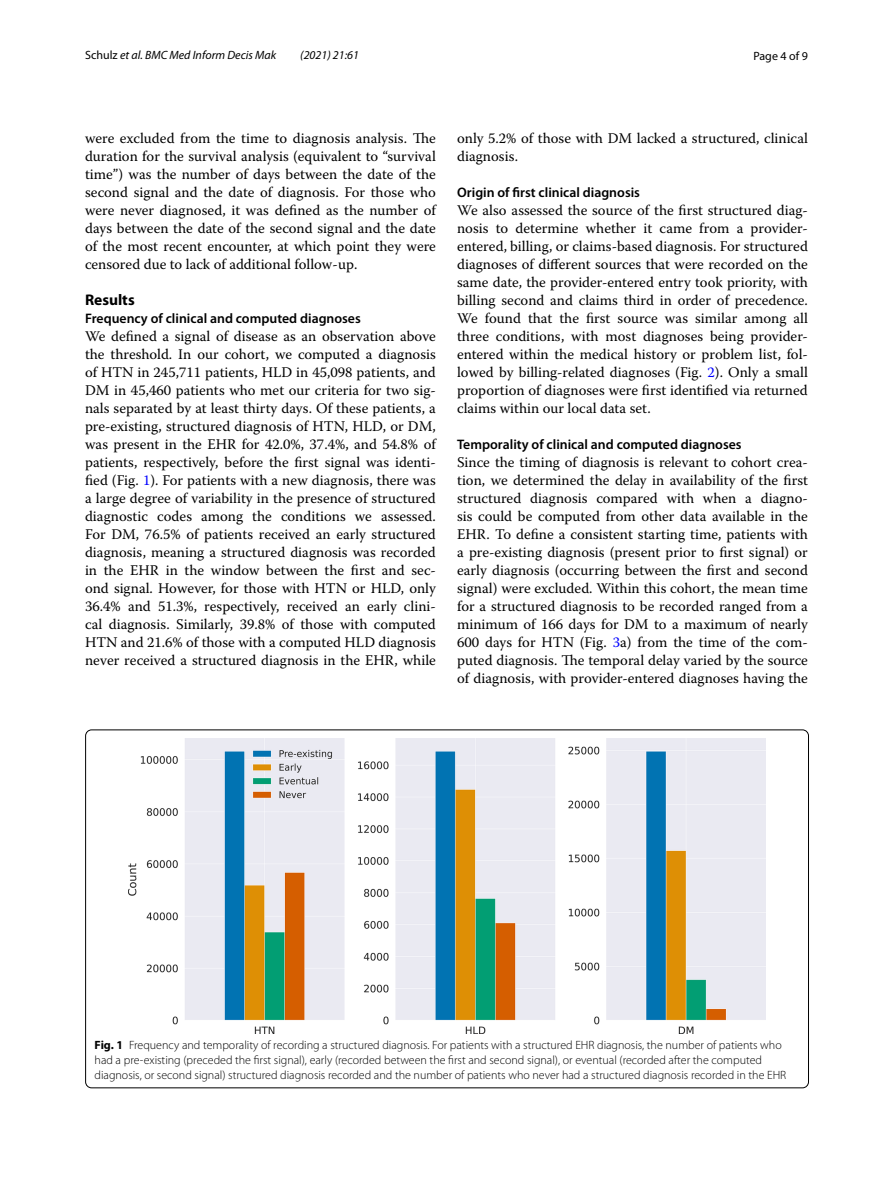
<style>
.page{position:relative;width:893px;height:1187px;background:#fff}
.page>*{position:absolute;margin:0;border:0;box-sizing:border-box;transform-origin:0 0}
.t1{font:700 15.45px "Myriad Pro";color:#000}
.t2{font:14.7px/18px "Warnock Pro";color:#000;text-align:justify}
.t3{font:600 13.8px "Myriad Pro";color:#000}
.t4{font:300 12px/15px "Myriad Pro";color:#000}
.t5{font:italic 12px "Myriad Pro";color:#000}
.t6{font:12px "Myriad Pro";color:#000}
.s1{font-style:normal}
.s2{color:#00f}
.s3{font-weight:700}
</style>
<div class="page">
<img style="left:128px;top:738px;width:638px;height:295px">
<p class="t5" style="left:85px;top:48px;width:193px"><span class="s1">Schulz</span> et al. BMC Med Inform Decis Mak</p>
<p class="t5" style="left:300px;top:48px;width:60px">(2021) 21:61</p>
<p class="t6" style="left:753px;top:48px;width:56px">Page 4 of 9</p>
<p class="t2" style="left:85px;top:128px;width:352px">were excluded from the time to diagnosis analysis. The duration for the survival analysis (equivalent to “survival time”) was the number of days between the date of the second signal and the date of diagnosis. For those who were never diagnosed, it was defined as the number of days between the date of the second signal and the date of the most recent encounter, at which point they were censored due to lack of additional follow-up.</p>
<p class="t1" style="left:85px;top:289px;width:51px">Results</p>
<p class="t3" style="left:85px;top:309px;width:277px">Frequency of clinical and computed diagnoses</p>
<p class="t2" style="left:85px;top:326px;width:352px">We defined a signal of disease as an observation above the threshold. In our cohort, we computed a diagnosis of HTN in 245,711 patients, HLD in 45,098 patients, and DM in 45,460 patients who met our criteria for two sig&shy;nals separated by at least thirty days. Of these patients, a pre-existing, structured diagnosis of HTN, HLD, or DM, was present in the EHR for 42.0%, 37.4%, and 54.8% of patients, respectively, before the first signal was identi&shy;fied (Fig. <span class="s2">1</span>). For patients with a new diagnosis, there was a large degree of variability in the presence of structured diagnostic codes among the conditions we assessed.<br>For DM, 76.5% of patients received an early structured diagnosis, meaning a structured diagnosis was recorded in the EHR in the window between the first and sec&shy;ond signal. However, for those with HTN or HLD, only 36.4% and 51.3%, respectively, received an early clini&shy;cal diagnosis. Similarly, 39.8% of those with computed HTN and 21.6% of those with a computed HLD diagnosis never received a structured diagnosis in the EHR, while</p>
<p class="t2" style="left:457px;top:128px;width:352px">only 5.2% of those with DM lacked a structured, clinical diagnosis.</p>
<p class="t3" style="left:457px;top:183px;width:184px">Origin of first clinical diagnosis</p>
<p class="t2" style="left:457px;top:200px;width:352px">We also assessed the source of the first structured diag&shy;nosis to determine whether it came from a provider&shy;entered, billing, or claims-based diagnosis. For structured diagnoses of different sources that were recorded on the same date, the provider-entered entry took priority, with billing second and claims third in order of precedence.<br>We found that the first source was similar among all three conditions, with most diagnoses being provider&shy;entered within the medical history or problem list, fol&shy;lowed by billing-related diagnoses (Fig. <span class="s2">2</span>). Only a small proportion of diagnoses were first identified via returned claims within our local data set.</p>
<p class="t3" style="left:457px;top:435px;width:286px">Temporality of clinical and computed diagnoses</p>
<p class="t2" style="left:457px;top:452px;width:352px">Since the timing of diagnosis is relevant to cohort crea&shy;tion, we determined the delay in availability of the first structured diagnosis compared with when a diagno&shy;sis could be computed from other data available in the EHR. To define a consistent starting time, patients with a pre-existing diagnosis (present prior to first signal) or early diagnosis (occurring between the first and second signal) were excluded. Within this cohort, the mean time for a structured diagnosis to be recorded ranged from a minimum of 166 days for DM to a maximum of nearly 600 days for HTN (Fig. <span class="s2">3</span>a) from the time of the com&shy;puted diagnosis. The temporal delay varied by the source of diagnosis, with provider-entered diagnoses having the</p>
<p class="t4" style="left:95px;top:1037px;width:693px"><span class="s3">Fig. 1</span> Frequency and temporality of recording a structured diagnosis. For patients with a structured EHR diagnosis, the number of patients who had a pre-existing (preceded the first signal), early (recorded between the first and second signal), or eventual (recorded after the computed diagnosis, or second signal) structured diagnosis recorded and the number of patients who never had a structured diagnosis recorded in the EHR</p>
</div>
